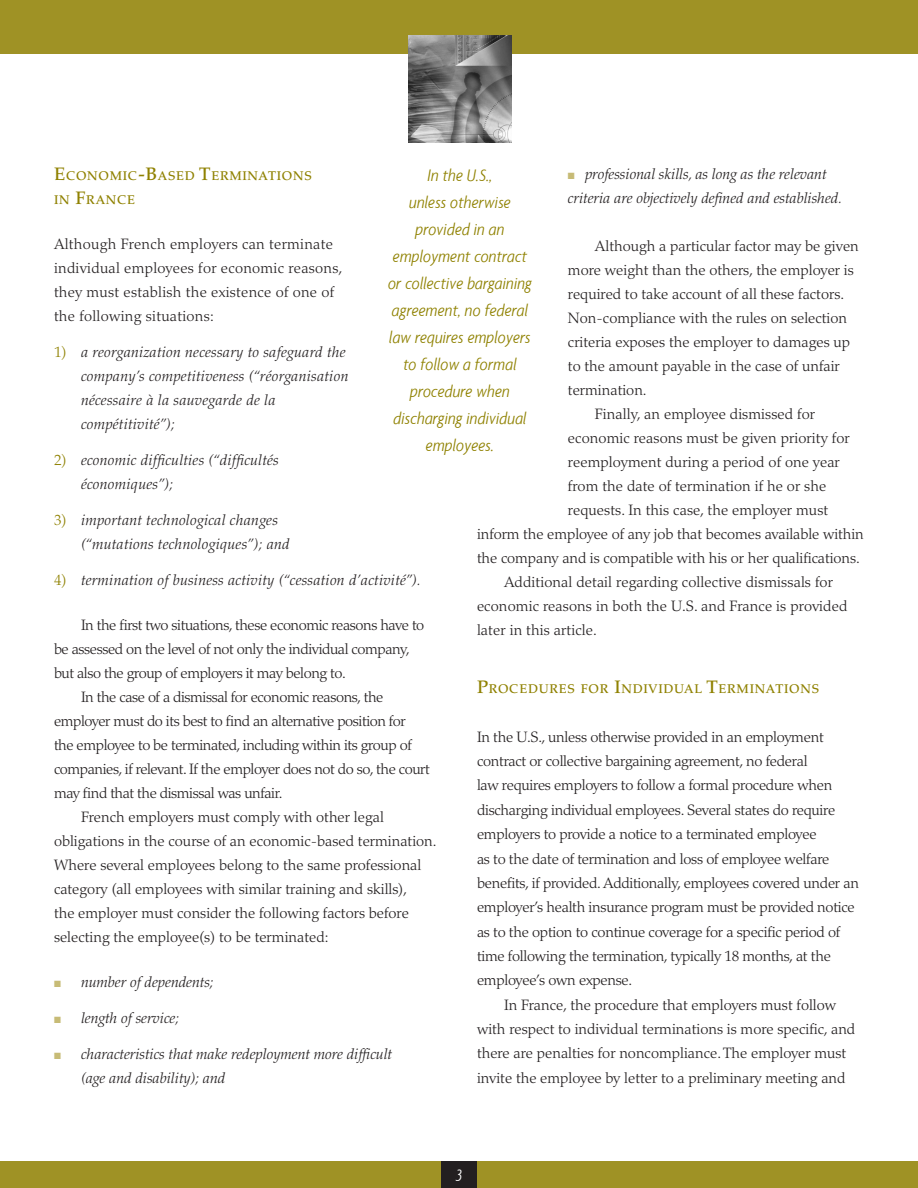
<style>
.page{position:relative;width:918px;height:1188px;background:#fff}
.page>*{position:absolute;margin:0;border:0;box-sizing:border-box;transform-origin:0 0}
.t1{font:italic 300 condensed 18px/27px "Agenda";letter-spacing:.015em;color:#8f8100;text-align:center}
.t2{font:italic 300 condensed 18px "Agenda";color:#fff}
.t3{font:300 15px/24px "Palatino";letter-spacing:-.005em;color:#231f20}
.t4{font:300 15px/24px "Palatino";letter-spacing:-.03em;color:#231f20}
.t5{font:italic 300 15px/24px "Palatino";letter-spacing:.02em;color:#231f20}
.t6{font:italic 300 15px/24px "Palatino";color:#231f20}
.t7{font:300 15px/24px "Palatino";letter-spacing:.02em;color:#231f20}
.t8{font:500 12.6px/24px "Palatino";letter-spacing:.055em;color:#8f8100}
.s1{font-size:18px}
.s2{font-style:normal;color:#8f8100}
.s3{color:#c7bb76}
</style>
<div class="page">
<div style="left:0;top:0;width:918px;height:54px;background:#9f9225"></div>
<img style="left:408px;top:35px;width:104px;height:108px">
<div style="left:0;top:1161px;width:918px;height:27px;background:#9f9225"></div>
<div style="left:441px;top:1161px;width:36px;height:27px;background:#231f20"></div>
<p class="t8" style="left:54px;top:164px;width:259px"><span class="s1">E</span>CONOMIC<span class="s1">-B</span>ASED <span class="s1">T</span>ERMINATIONS<br>IN <span class="s1">F</span>RANCE</p>
<p class="t7" style="left:54px;top:232px;width:290px">Although French employers can terminate individual employees for economic reasons, they must establish the existence of one of the following situations:</p>
<p class="t5" style="left:81px;top:340px;width:269px;text-indent:-27px"><span class="s2">1)</span> a reorganization necessary to safeguard the company’s competitiveness (“réorganisation nécessaire à la sauvegarde de la compétitivité”);</p>
<p class="t5" style="left:81px;top:448px;width:199px;text-indent:-27px"><span class="s2">2)</span> economic difficulties (“difficultés économiques”);</p>
<p class="t5" style="left:81px;top:508px;width:210px;text-indent:-27px"><span class="s2">3)</span> important technological changes (“mutations technologiques”); and</p>
<p class="t5" style="left:54px;top:568px;width:369px"><span class="s2">4)</span> termination of business activity (“cessation d’activité”).</p>
<p class="t4" style="left:54px;top:613px;width:372px;text-indent:27px">In the first two situations, these economic reasons have to be assessed on the level of not only the individual company, but also the group of employers it may belong to.</p>
<p class="t4" style="left:54px;top:685px;width:377px;text-indent:27px">In the case of a dismissal for economic reasons, the employer must do its best to find an alternative position for<br>the employee to be terminated, including within its group of companies, if relevant. If the employer does not do so, the court may find that the dismissal was unfair.</p>
<p class="t3" style="left:54px;top:805px;width:384px;text-indent:27px">French employers must comply with other legal obligations in the course of an economic-based termination.<br>Where several employees belong to the same professional category (all employees with similar training and skills),<br>the employer must consider the following factors before selecting the employee(s) to be terminated:</p>
<p class="t6" style="left:54px;top:970px;width:161px"><span class="s3">■</span> number of dependents;</p>
<p class="t6" style="left:54px;top:1006px;width:127px"><span class="s3">■</span> length of service;</p>
<p class="t6" style="left:81px;top:1042px;width:313px;text-indent:-27px"><span class="s3">■</span> characteristics that make redeployment more difficult (age and disability); and</p>
<p class="t6" style="left:568px;top:162px;width:276px"><span class="s3">■</span> professional skills, as long as the relevant criteria are objectively defined and established.</p>
<p class="t3" style="left:568px;top:234px;width:292px;text-indent:27px">Although a particular factor may be given more weight than the others, the employer is required to take account of all these factors.<br>Non-compliance with the rules on selection criteria exposes the employer to damages up to the amount payable in the case of unfair termination.</p>
<p class="t3" style="left:595px;top:402px;width:222px">Finally, an employee dismissed for</p>
<p class="t3" style="left:568px;top:426px;width:283px">economic reasons must be given priority for</p>
<p class="t3" style="left:568px;top:450px;width:273px">reemployment during a period of one year</p>
<p class="t3" style="left:568px;top:474px;width:260px">from the date of termination if he or she</p>
<p class="t3" style="left:568px;top:498px;width:262px">requests. In this case, the employer must</p>
<p class="t3" style="left:477px;top:522px;width:388px">inform the employee of any job that becomes available within</p>
<p class="t3" style="left:477px;top:546px;width:384px">the company and is compatible with his or her qualifications.</p>
<p class="t3" style="left:477px;top:570px;width:372px;text-indent:27px">Additional detail regarding collective dismissals for economic reasons in both the U.S. and France is provided later in this article.</p>
<p class="t1" style="left:388px;top:162px;width:145px">In the U.S.,<br>unless otherwise provided in an employment contract or collective bargaining agreement, no federal law requires employers to follow a formal procedure when discharging individual employees.</p>
<p class="t8" style="left:477px;top:677px;width:344px"><span class="s1">P</span>ROCEDURES FOR <span class="s1">I</span>NDIVIDUAL <span class="s1">T</span>ERMINATIONS</p>
<p class="t3" style="left:477px;top:725px;width:384px">In the U.S., unless otherwise provided in an employment contract or collective bargaining agreement, no federal<br>law requires employers to follow a formal procedure when discharging individual employees. Several states do require employers to provide a notice to a terminated employee<br>as to the date of termination and loss of employee welfare benefits, if provided. Additionally, employees covered under an employer’s health insurance program must be provided notice as to the option to continue coverage for a specific period of time following the termination, typically 18 months, at the employee’s own expense.</p>
<p class="t3" style="left:477px;top:993px;width:380px;text-indent:27px">In France, the procedure that employers must follow with respect to individual terminations is more specific, and there are penalties for noncompliance. The employer must invite the employee by letter to a preliminary meeting and</p>
<p class="t2" style="left:456px;top:1165px;width:8px">3</p>
</div>
